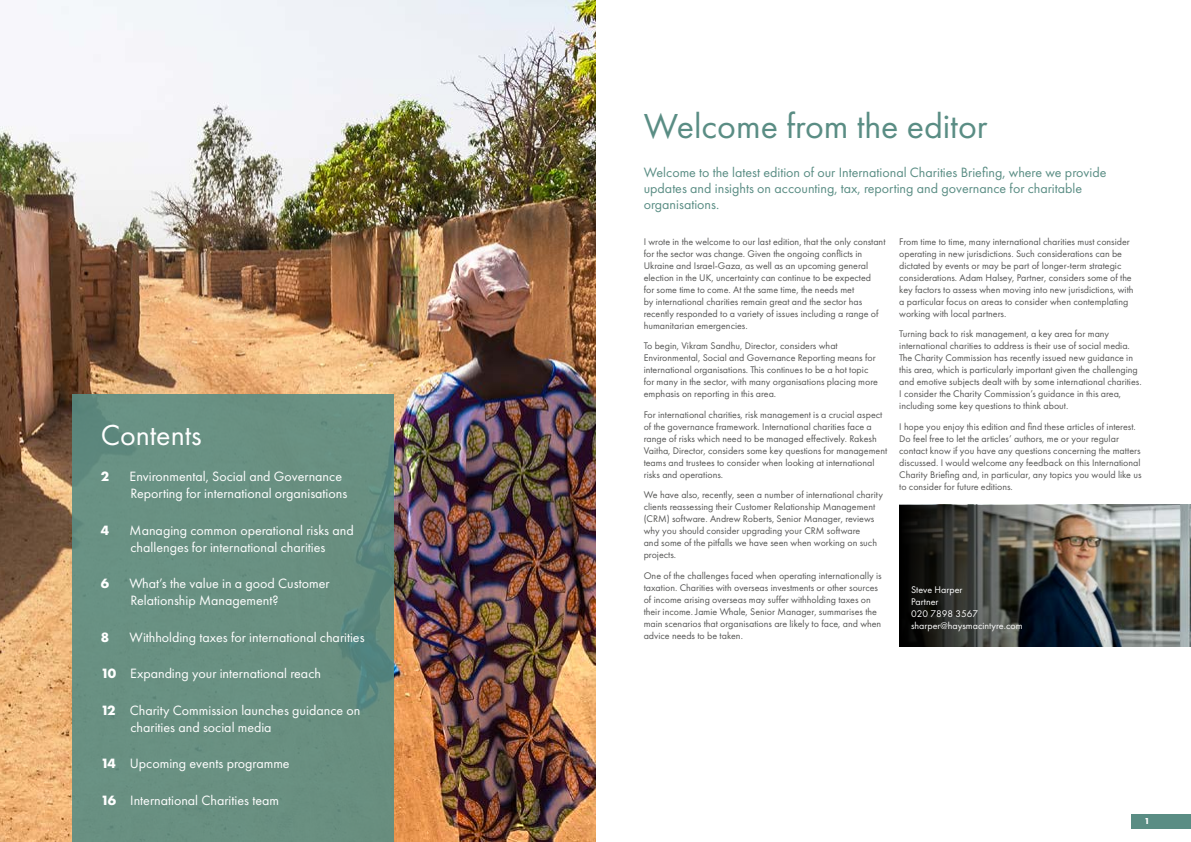
<style>
.page{position:relative;width:1191px;height:842px;background:#fff}
.page>*{position:absolute;margin:0;border:0;box-sizing:border-box;transform-origin:0 0}
.t1{font:36px "Futura PT";color:#5a8d84}
.t2{font:30px "Futura PT";color:#fff}
.t3{font:14px/16.8px "Futura PT";color:#fff}
.t4{font:14px/16px "Futura PT";color:#5a8d84}
.t5{font:700 14px "Futura PT";color:#fff}
.t6{font:10px/12px "Futura PT";color:#575756}
.t7{font:10px/12px "Futura PT";color:#fff}
.t8{font:700 9px "Futura PT";color:#fff}
.s1{font-weight:700}
</style>
<div class="page">
<img style="left:0;top:0;width:595px;height:842px">
<div style="left:72px;top:393px;width:322px;height:449px;background:#699081"></div>
<img style="left:1128px;top:505px;width:63px;height:141px">
<img style="left:899px;top:505px;width:229px;height:141px">
<div style="left:1131px;top:814px;width:60px;height:14px;background:#5a8d84"></div>
<h2 class="t2" style="left:101px;top:417px;width:103px">Contents</h2>
<h3 class="t5" style="left:101px;top:468px;width:10px">2</h3>
<h3 class="t3" style="left:130px;top:468px;width:219px">Environmental, Social and Governance<br>Reporting for international organisations</h3>
<h3 class="t5" style="left:101px;top:521px;width:10px">4</h3>
<h3 class="t3" style="left:130px;top:522px;width:226px">Managing common operational risks and challenges for international charities</h3>
<h3 class="t5" style="left:101px;top:575px;width:10px">6</h3>
<h3 class="t3" style="left:130px;top:575px;width:201px">What’s the value in a good Customer<br>Relationship Management?</h3>
<h3 class="t5" style="left:101px;top:628px;width:10px">8</h3>
<h3 class="t3" style="left:130px;top:629px;width:236px">Withholding taxes for international charities</h3>
<h3 class="t3" style="left:101px;top:665px;width:222px"><span class="s1">10</span> Expanding your international reach</h3>
<h3 class="t3" style="left:130px;top:702px;width:231px;text-indent:-30px"><span class="s1">12</span> Charity Commission launches guidance on charities and social media</h3>
<h3 class="t3" style="left:101px;top:755px;width:190px"><span class="s1">14</span> Upcoming events programme</h3>
<h3 class="t3" style="left:101px;top:792px;width:180px"><span class="s1">16</span> International Charities team</h3>
<h1 class="t1" style="left:643px;top:104px;width:345px">Welcome from the editor</h1>
<h3 class="t4" style="left:643px;top:164px;width:464px">Welcome to the latest edition of our International Charities Briefing, where we provide updates and insights on accounting, tax, reporting and governance for charitable organisations.</h3>
<p class="t6" style="left:643px;top:235px;width:243px">I wrote in the welcome to our last edition, that the only constant for the sector was change. Given the ongoing conflicts in Ukraine and Israel-Gaza, as well as an upcoming general election in the UK, uncertainty can continue to be expected<br>for some time to come. At the same time, the needs met<br>by international charities remain great and the sector has recently responded to a variety of issues including a range of humanitarian emergencies.</p>
<p class="t6" style="left:643px;top:340px;width:236px">To begin, Vikram Sandhu, Director, considers what Environmental, Social and Governance Reporting means for international organisations. This continues to be a hot topic for many in the sector, with many organisations placing more emphasis on reporting in this area.</p>
<p class="t6" style="left:643px;top:408px;width:245px">For international charities, risk management is a crucial aspect of the governance framework. International charities face a range of risks which need to be managed effectively. Rakesh Vaitha, Director, considers some key questions for management teams and trustees to consider when looking at international risks and operations.</p>
<p class="t6" style="left:643px;top:489px;width:241px">We have also, recently, seen a number of international charity clients reassessing their Customer Relationship Management (CRM) software. Andrew Roberts, Senior Manager, reviews why you should consider upgrading your CRM software<br>and some of the pitfalls we have seen when working on such projects.</p>
<p class="t6" style="left:643px;top:569px;width:239px">One of the challenges faced when operating internationally is taxation. Charities with overseas investments or other sources of income arising overseas may suffer withholding taxes on their income. Jamie Whale, Senior Manager, summarises the main scenarios that organisations are likely to face, and when advice needs to be taken.</p>
<p class="t6" style="left:899px;top:235px;width:236px">From time to time, many international charities must consider operating in new jurisdictions. Such considerations can be dictated by events or may be part of longer-term strategic considerations. Adam Halsey, Partner, considers some of the key factors to assess when moving into new jurisdictions, with a particular focus on areas to consider when contemplating working with local partners.</p>
<p class="t6" style="left:899px;top:328px;width:244px">Turning back to risk management, a key area for many international charities to address is their use of social media.<br>The Charity Commission has recently issued new guidance in this area, which is particularly important given the challenging and emotive subjects dealt with by some international charities.<br>I consider the Charity Commission’s guidance in this area, including some key questions to think about.</p>
<p class="t6" style="left:899px;top:420px;width:244px">I hope you enjoy this edition and find these articles of interest.<br>Do feel free to let the articles’ authors, me or your regular contact know if you have any questions concerning the matters discussed. I would welcome any feedback on this International Charity Briefing and, in particular, any topics you would like us to consider for future editions.</p>
<p class="t7" style="left:911px;top:584px;width:113px">Steve Harper<br>Partner<br>020 7898 3567 sharper@haysmacintyre.com</p>
<p class="t8" style="left:1145px;top:816px;width:4px">1</p>
</div>
